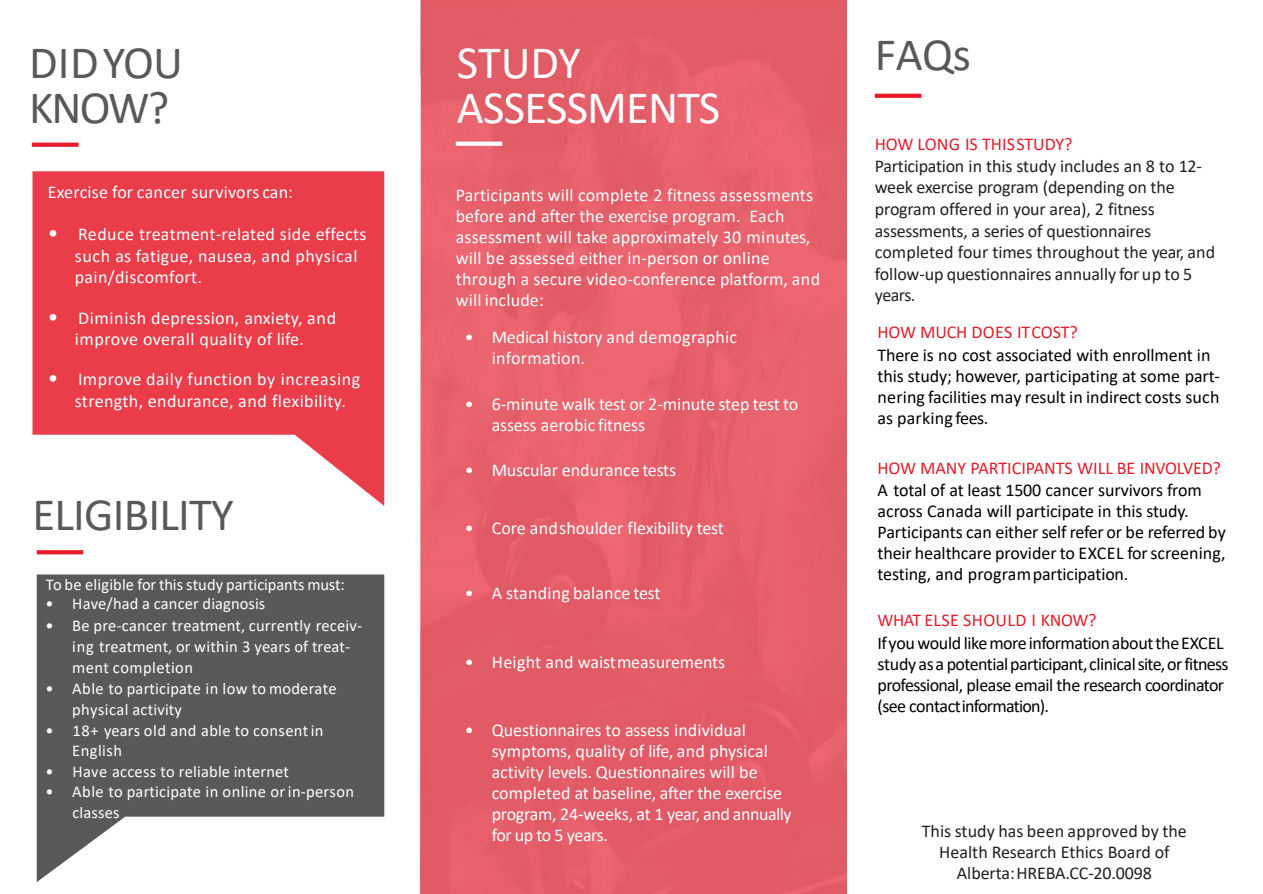
<style>
.page{position:relative;width:1263px;height:894px;background:#fff}
.page>*{position:absolute;margin:0;border:0;box-sizing:border-box;transform-origin:0 0}
.t1{font:46.5px/45px "Calibri";letter-spacing:-.015em;color:#58595b}
.t2{font:46.5px/45px "Calibri";letter-spacing:-.015em;color:#fff}
.t3{font:18px/21px "Calibri";letter-spacing:.005em;color:#fff}
.t4{font:18px/21px "Calibri";letter-spacing:-.01em;color:#000}
.t5{font:18px/21.6px "Calibri";letter-spacing:-.01em;color:#231f20}
.t6{font:18px/21px "Calibri";letter-spacing:-.03em;color:#000}
.t7{font:18px "Calibri";color:#e71b2a}
.t8{font:18px "Calibri";letter-spacing:-.015em;color:#fff}
.t9{font:16.5px/21px "Calibri";letter-spacing:.01em;color:#fff}
.s1{font-size:21.3px}
</style>
<div class="page">
<div style="left:421px;top:0;width:425px;height:893px;background:#e45e68"></div>
<svg style="left:875px;top:94px;width:46px;height:4px"></svg>
<svg style="left:32px;top:171px;width:352px;height:335px;fill:#ea3c49"></svg>
<svg style="left:37px;top:574px;width:347px;height:307px;fill:#58595b"></svg>
<div style="left:456px;top:141px;width:46px;height:5px;background:#fff"></div>
<div style="left:32px;top:142px;width:47px;height:5px;background:#e71b2a"></div>
<svg style="left:37px;top:550px;width:46px;height:4px"></svg>
<p class="t1" style="left:29px;top:39px;width:156px">DIDYOU<br>KNOW?</p>
<p class="t2" style="left:457px;top:39px;width:265px">STUDY<br>ASSESSMENTS</p>
<p class="t3" style="left:48px;top:181px;width:247px">Exercise for cancer survivors can:</p>
<p class="t3" style="left:75px;top:223px;width:293px;text-indent:-27px"><span class="s1">•</span> Reduce treatment-related side effects such as fatigue, nausea, and physical pain/discomfort.</p>
<p class="t3" style="left:48px;top:306px;width:290px;line-height:21.5px;text-align:center"><span class="s1">•</span> Diminish depression, anxiety, and improve overall quality of life.</p>
<p class="t3" style="left:75px;top:368px;width:287px;line-height:21.5px;text-indent:-27px"><span class="s1">•</span> Improve daily function by increasing strength, endurance, and flexibility.</p>
<p class="t1" style="left:32px;top:491px;width:203px">ELIGIBILITY</p>
<p class="t9" style="left:46px;top:573px;width:300px">To be eligible for this study participants must:</p>
<p class="t9" style="left:46px;top:592px;width:221px">• Have/had a cancer diagnosis</p>
<p class="t9" style="left:72px;top:614px;width:291px;text-indent:-27px">• Be pre-cancer treatment, currently receiv&shy;ing treatment, or within 3 years of treat&shy;ment completion</p>
<p class="t9" style="left:72px;top:677px;width:266px;text-indent:-27px">• Able to participate in low to moderate physical activity</p>
<p class="t9" style="left:46px;top:719px;width:280px">• 18+ years old and able to consentin</p>
<p class="t9" style="left:72px;top:739px;width:51px">English</p>
<p class="t9" style="left:46px;top:760px;width:245px">• Have access to reliable internet</p>
<p class="t9" style="left:72px;top:780px;width:283px;text-indent:-27px">• Able to participate in online or in-person classes</p>
<p class="t3" style="left:456px;top:184px;width:366px">Participants will complete 2 fitness assessments before and after the exercise program. Each assessment will take approximately 30 minutes, will be assessed either in-person or online through a secure video-conference platform, and will include:</p>
<p class="t3" style="left:492px;top:326px;width:247px;text-indent:-27px">• Medical history and demographic information.</p>
<p class="t3" style="left:492px;top:393px;width:308px;text-indent:-27px">• 6-minute walk test or 2-minute step test to assess aerobic fitness</p>
<p class="t8" style="left:465px;top:457px;width:213px">• Muscular endurance tests</p>
<p class="t3" style="left:465px;top:517px;width:261px">• Core andshoulder flexibility test</p>
<p class="t3" style="left:465px;top:581px;width:197px">• A standing balance test</p>
<p class="t3" style="left:465px;top:650px;width:262px">• Height and waistmeasurements</p>
<p class="t3" style="left:492px;top:719px;width:302px;text-indent:-27px">• Questionnaires to assess individual symptoms, quality of life, and physical activity levels. Questionnaires will be completed at baseline, after the exercise program, 24-weeks, at 1 year, and annually for up to 5 years.</p>
<h2 class="t1" style="left:875px;top:31px;width:98px">FAQs</h2>
<p class="t7" style="left:875px;top:131px;width:199px">HOW LONG IS THISSTUDY?</p>
<p class="t5" style="left:875px;top:154px;width:342px">Participation in this study includes an 8 to 12- week exercise program (depending on the program offered in your area), 2 fitness assessments, a series of questionnaires completed four times throughout the year, and follow-up questionnaires annually for up to 5 years.</p>
<p class="t7" style="left:878px;top:319px;width:202px">HOW MUCH DOES ITCOST?</p>
<p class="t4" style="left:878px;top:343px;width:344px">There is no cost associated with enrollment in this study; however, participating at some part&shy;nering facilities may result in indirect costs such as parking fees.</p>
<p class="t7" style="left:878px;top:455px;width:345px">HOW MANY PARTICIPANTS WILL BE INVOLVED?</p>
<p class="t4" style="left:878px;top:479px;width:350px">A total of at least 1500 cancer survivors from across Canada will participate in this study.<br>Participants can either self refer or be referred by their healthcare provider to EXCEL for screening, testing, and programparticipation.</p>
<p class="t7" style="left:878px;top:607px;width:220px">WHAT ELSE SHOULD I KNOW?</p>
<p class="t6" style="left:878px;top:631px;width:352px">IfyouwouldlikemoreinformationabouttheEXCEL studyasa potentialparticipant,clinicalsite,orfitness professional, please email the research coordinator (see contactinformation).</p>
<p class="t5" style="left:922px;top:819px;width:266px;line-height:21px;text-align:center">This study has been approved by the<br>Health Research Ethics Board of<br>Alberta:HREBA.CC-20.0098</p>
</div>
